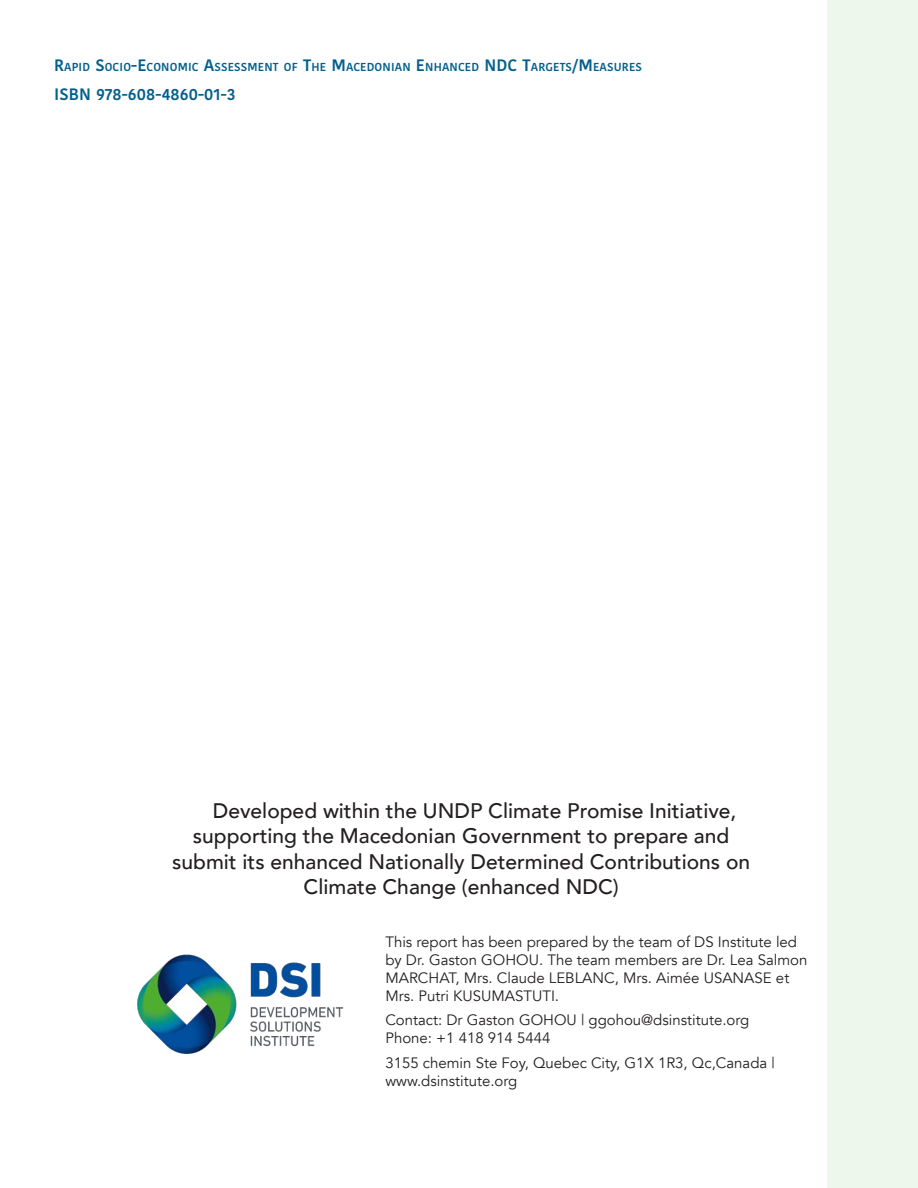
<style>
.page{position:relative;width:918px;height:1188px;background:#fff}
.page>*{position:absolute;margin:0;border:0;box-sizing:border-box;transform-origin:0 0}
.t1{font:500 21px "Avenir";color:#231f20}
.judul_ISBN{font:600 16.5px "Kohinoor Telugu";letter-spacing:.01em;color:#005f8c}
.Name_of_the_team{font:15px/18px "Avenir";color:#231f20}
.judul_ISBN-2{font:600 11.55px "Kohinoor Telugu";letter-spacing:.015em;color:#005f8c}
.s1{font-size:16.5px}
</style>
<div class="page">
<img style="left:137px;top:954px;width:207px;height:100px">
<p class="judul_ISBN-2" style="left:54px;top:61px;width:168px"><span class="s1">R</span>APID <span class="s1">S</span>OCIO<span class="s1">-E</span>CONOMIC <span class="s1">A</span>SSESS</p>
<p class="judul_ISBN-2" style="left:248px;top:61px;width:249px">MENT OF <span class="s1">T</span>HE <span class="s1">M</span>ACEDONIAN <span class="s1">E</span>NHANCED <span class="s1">NDC</span></p>
<p class="judul_ISBN-2" style="left:522px;top:61px;width:107px"><span class="s1">T</span>ARGETS<span class="s1">/M</span> EASURES</p>
<p class="judul_ISBN" style="left:54px;top:84px;width:183px">I SBN 978-608-4860-01-3</p>
<p class="t1" style="left:213px;top:793px;width:525px">Developed within the UNDP Climate Promise Initiative,</p>
<p class="t1" style="left:193px;top:818px;width:538px">supporting the Macedonian Government to prepare and</p>
<p class="t1" style="left:172px;top:843px;width:580px">submit its enhanced Nationally Determined Contributions on</p>
<p class="t1" style="left:304px;top:868px;width:317px">Climate Change (enhanced NDC)</p>
<p class="Name_of_the_team" style="left:385px;top:933px;width:424px">This report has been prepared by the team of DS Institute led by Dr. Gaston GOHOU. The team members are Dr. Lea Salmon MARCHAT, Mrs. Claude LEBLANC, Mrs. Aimée USANASE et Mrs. Putri KUSUMASTUTI.</p>
<p class="Name_of_the_team" style="left:385px;top:1012px;width:365px">Contact: Dr Gaston GOHOU | ggohou@dsinstitute.org<br>Phone: +1 418 914 5444</p>
<p class="Name_of_the_team" style="left:385px;top:1054px;width:391px">3155 chemin Ste Foy, Quebec City, G1X 1R3, Qc,Canada | www.dsinstitute.org</p>
</div>
